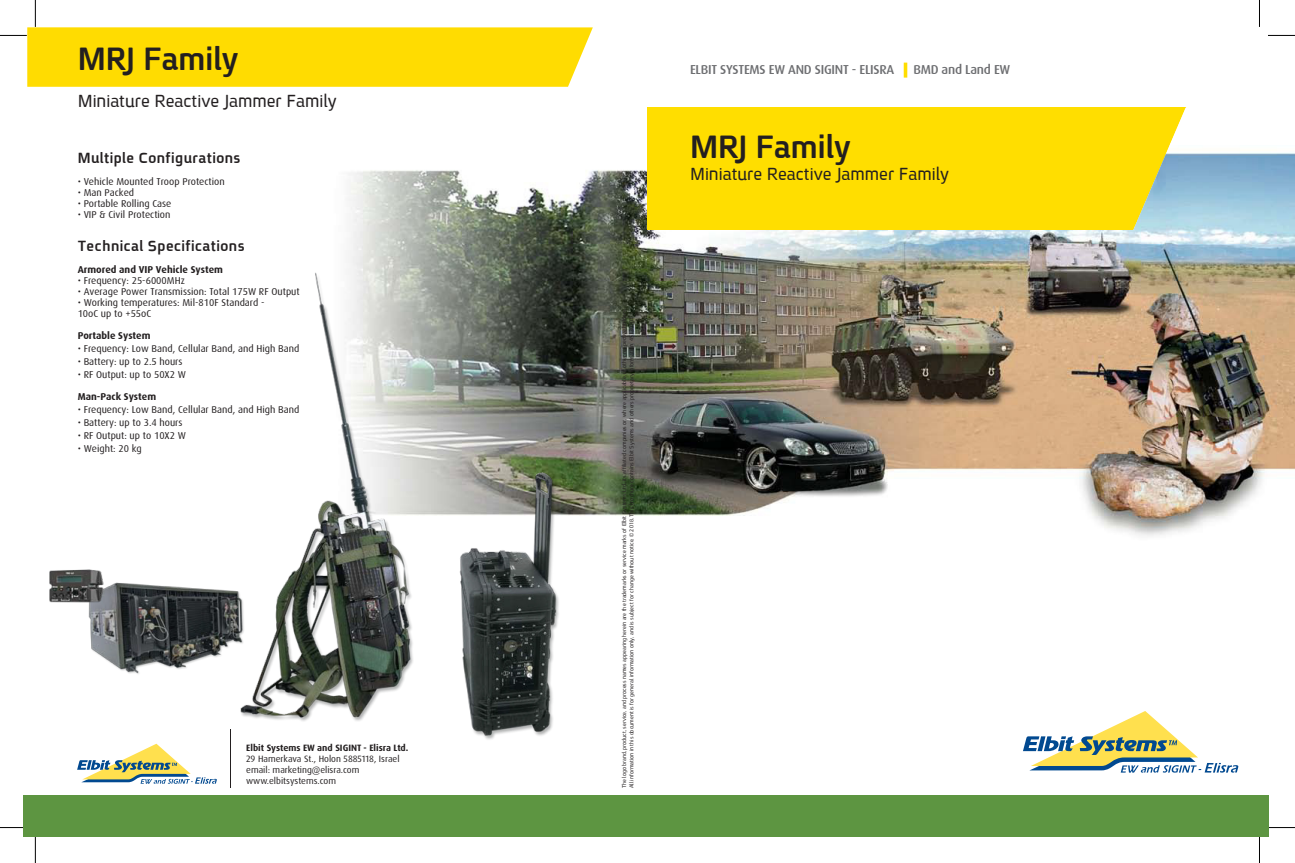
<style>
.page{position:relative;width:1295px;height:863px;background:#fff}
.page>*{position:absolute;margin:0;border:0;box-sizing:border-box;transform-origin:0 0}
.t1{font:700 35px "Fb Spoiler Eng";color:#231f20}
.t2{font:19px "Fb Spoiler Eng";color:#231f20}
.FREE_TXT{font:700 16px "Fb Spoiler Eng";letter-spacing:.03em;color:#231f20}
.t3{font:700 14.1px "Fb Spoiler Eng";color:#6c6d70;scale:.85 1}
.t4{font:500 13px "Dax";letter-spacing:-.02em;color:#6d6e71}
.FREE_TXT-2{font:10px "Dax";color:#231f20}
.FREE_TXT-3{font:700 10px "Dax";color:#231f20}
.t5{font:9.2px/11px "Dax OT";color:#231f20}
.t6{font:6px "Fb Spoiler Eng";color:#231f20}
.s1{font-weight:700}
.s2{font-weight:700;color:#ffde00}
</style>
<div class="page">
<hr style="left:230px;top:729px;width:1px;height:59px;background:#231f20">
<svg style="left:77px;top:744px;width:140px;height:40px"></svg>
<svg style="left:1023px;top:711px;width:216px;height:62px"></svg>
<svg style="left:1268px;top:35px;width:27px;height:1px"></svg>
<svg style="left:0;top:827px;width:24px;height:1px"></svg>
<svg style="left:1269px;top:827px;width:26px;height:1px"></svg>
<svg style="left:0;top:0;width:593px;height:87px"></svg>
<svg style="left:35px;top:837px;width:1px;height:26px"></svg>
<svg style="left:1259px;top:0;width:1px;height:27px"></svg>
<svg style="left:1259px;top:837px;width:1px;height:26px"></svg>
<img style="left:348px;top:108px;width:947px;height:428px">
<img style="left:50px;top:272px;width:510px;height:468px">
<div style="left:648px;top:107px;width:538px;height:122px;background:#ffde00"></div>
<div style="left:24px;top:795px;width:1245px;height:42px;background:#5d9541"></div>
<div style="left:904px;top:63px;width:3px;height:15px;border:2px solid #ffde00"></div>
<p class="t1" style="left:78px;top:42px;width:162px">MRJ Family</p>
<p class="t2" style="left:78px;top:92px;width:261px">Miniature Reactive Jammer Family</p>
<p class="FREE_TXT" style="left:78px;top:150px;width:164px">Multiple Configurations</p>
<p class="FREE_TXT-2" style="left:78px;top:176px;width:149px">• Vehicle Mounted Troop Protection</p>
<p class="FREE_TXT-2" style="left:78px;top:187px;width:58px">• Man Packed</p>
<p class="FREE_TXT-2" style="left:78px;top:198px;width:95px">• Portable Rolling Case</p>
<p class="FREE_TXT-2" style="left:78px;top:209px;width:94px">• VIP &amp; Civil Protection</p>
<p class="FREE_TXT" style="left:78px;top:238px;width:168px">Technical Specifications</p>
<p class="FREE_TXT-3" style="left:78px;top:264px;width:147px">Armored and VIP Vehicle System</p>
<p class="FREE_TXT-2" style="left:78px;top:275px;width:109px">• Frequency: 25-6000MHz</p>
<p class="FREE_TXT-2" style="left:78px;top:286px;width:224px">• Average Power Transmission: Total 175W RF Output</p>
<p class="FREE_TXT-2" style="left:78px;top:297px;width:188px">• Working temperatures: Mil-810F Standard -</p>
<p class="FREE_TXT-2" style="left:78px;top:308px;width:75px">10oC up to +55oC</p>
<p class="FREE_TXT-3" style="left:78px;top:330px;width:74px">Portable System</p>
<p class="FREE_TXT-2" style="left:78px;top:343px;width:223px">• Frequency: Low Band, Cellular Band, and High Band</p>
<p class="FREE_TXT-2" style="left:78px;top:356px;width:106px">• Battery: up to 2.5 hours</p>
<p class="FREE_TXT-2" style="left:78px;top:369px;width:110px">• RF Output: up to 50X2 W</p>
<p class="FREE_TXT-3" style="left:78px;top:391px;width:80px">Man-Pack System</p>
<p class="FREE_TXT-2" style="left:78px;top:404px;width:223px">• Frequency: Low Band, Cellular Band, and High Band</p>
<p class="FREE_TXT-2" style="left:78px;top:417px;width:106px">• Battery: up to 3.4 hours</p>
<p class="FREE_TXT-2" style="left:78px;top:430px;width:110px">• RF Output: up to 10X2 W</p>
<p class="FREE_TXT-2" style="left:78px;top:443px;width:66px">• Weight: 20 kg</p>
<p class="t5" style="left:246px;top:742px;width:164px"><span class="s1">Elbit Systems EW and SIGINT - Elisra Ltd.<br></span>29 Hamerkava St., Holon 5885118, Israel email: marketing@elisra.com www.elbitsystems.com</p>
<p class="t6" style="left:621px;top:788px;width:481px;rotate:-90deg">The logo brand, product, service, and process names appearing herein are the trademarks or service marks of Elbit Systems Ltd., its affiliated companies or, where applicable, of other respective holders.</p>
<p class="t6" style="left:629px;top:788px;width:472px;rotate:-90deg">All information in this document is for general information only, and is subject for change without notice. © 2018. This brochure contains Elbit Systems and others proprietary information. 45130701</p>
<p class="t4" style="left:690px;top:62px;width:322px">ELBIT SYSTEMS EW AND SIGINT - ELISRA <span class="s2">|</span> BMD and Land EW</p>
<p class="t3" style="left:690px;top:67px;width:344px">ELBIT SYSTEMS EW AND SIGINT – ELISRA Airborne EW</p>
<p class="t1" style="left:690px;top:130px;width:162px">MRJ Family</p>
<p class="t2" style="left:690px;top:165px;width:261px">Miniature Reactive Jammer Family</p>
</div>
